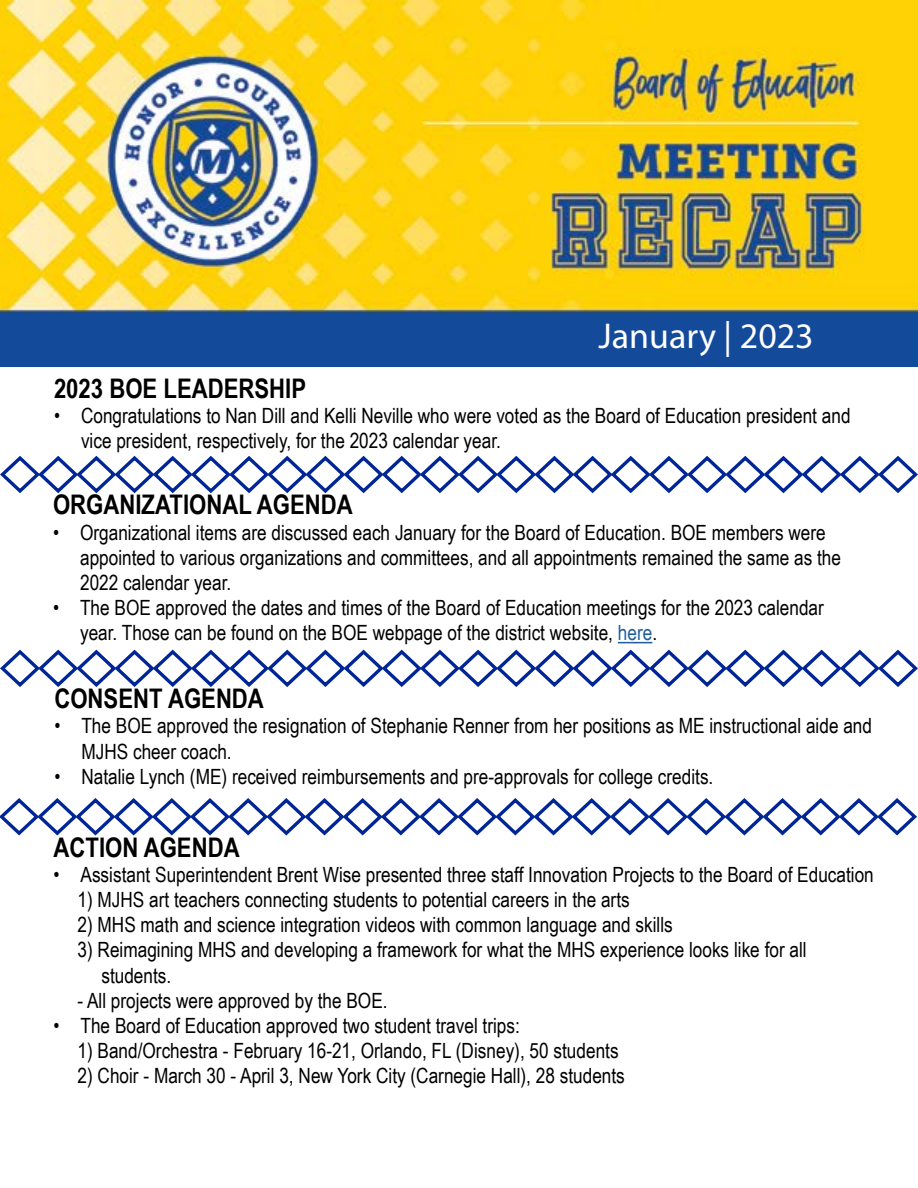
<style>
.page{position:relative;width:918px;height:1188px;background:#fff}
.page>*{position:absolute;margin:0;border:0;box-sizing:border-box;transform-origin:0 0}
.t1{font:36px "Myriad Pro";color:#fff}
.t2{font:700 27px "Arial Narrow";color:#000}
.t3{font:21px/25.2px "Arial Narrow";color:#000}
.s1{color:#215e9e}
</style>
<div class="page">
<img style="left:0;top:0;width:918px;height:366px">
<hr style="left:618px;top:642px;width:34px;height:1px;background:#215e9e">
<svg style="left:0;top:455px;width:918px;height:39px"></svg>
<svg style="left:0;top:649px;width:918px;height:38px"></svg>
<svg style="left:0;top:798px;width:917px;height:38px"></svg>
<h1 class="t1" style="left:599px;top:313px;width:217px">January | 2023</h1>
<p class="t2" style="left:54px;top:368px;width:254px">2023 BOE LEADERSHIP</p>
<p class="t3" style="left:81px;top:402px;width:771px;text-indent:-27px">• Congratulations to Nan Dill and Kelli Neville who were voted as the Board of Education president and vice president, respectively, for the 2023 calendar year.</p>
<p class="t2" style="left:53px;top:484px;width:301px">ORGANIZATIONAL AGENDA</p>
<p class="t3" style="left:80px;top:519px;width:762px;text-indent:-27px">• Organizational items are discussed each January for the Board of Education. BOE members were appointed to various organizations and committees, and all appointments remained the same as the<br>2022 calendar year.</p>
<p class="t3" style="left:80px;top:594px;width:745px;text-indent:-27px">• The BOE approved the dates and times of the Board of Education meetings for the 2023 calendar year. Those can be found on the BOE webpage of the district website, <span class="s1">here</span>.</p>
<p class="t2" style="left:54px;top:678px;width:211px">CONSENT AGENDA</p>
<p class="t3" style="left:81px;top:713px;width:792px;text-indent:-27px">• The BOE approved the resignation of Stephanie Renner from her positions as ME instructional aide and<br>MJHS cheer coach.</p>
<p class="t3" style="left:54px;top:763px;width:660px">• Natalie Lynch (ME) received reimbursements and pre-approvals for college credits.</p>
<p class="t2" style="left:54px;top:827px;width:188px">ACTION AGENDA</p>
<p class="t3" style="left:54px;top:861px;width:822px">• Assistant Superintendent Brent Wise presented three staff Innovation Projects to the Board of Education</p>
<p class="t3" style="left:77px;top:886px;width:554px">1) MJHS art teachers connecting students to potential careers in the arts</p>
<p class="t3" style="left:77px;top:911px;width:597px">2) MHS math and science integration videos with common language and skills</p>
<p class="t3" style="left:101px;top:937px;width:707px;text-indent:-24px">3) Reimagining MHS and developing a framework for what the MHS experience looks like for all students.</p>
<p class="t3" style="left:77px;top:987px;width:312px">- All projects were approved by the BOE.</p>
<p class="t3" style="left:54px;top:1012px;width:468px">• The Board of Education approved two student travel trips:</p>
<p class="t3" style="left:77px;top:1037px;width:543px">1) Band/Orchestra - February 16-21, Orlando, FL (Disney), 50 students</p>
<p class="t3" style="left:77px;top:1063px;width:549px">2) Choir - March 30 - April 3, New York City (Carnegie Hall), 28 students</p>
</div>
